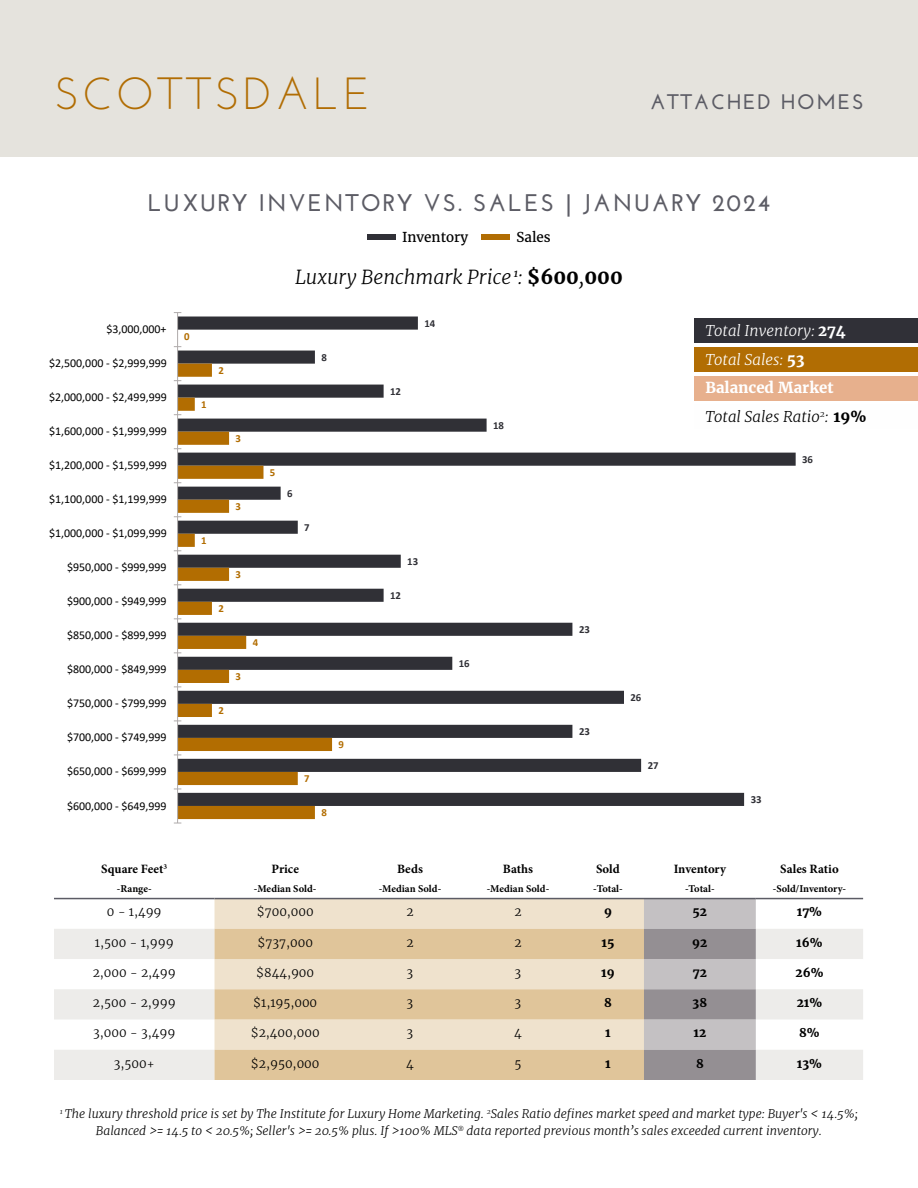
<style>
.page{position:relative;width:918px;height:1188px;background:#fff}
.page>*{position:absolute;margin:0;border:0;box-sizing:border-box;transform-origin:0 0}
.t1{font:45px "Josefin Sans";letter-spacing:.08em;color:#b16d03}
.t2{font:700 24px "Josefin Sans";letter-spacing:.08em;color:#5c5c65}
.t3{font:700 21px "Josefin Sans";letter-spacing:.08em;color:#5c5c65}
.t4{font:italic 300 19.5px "Merriweather";color:#000}
.t5{font:italic 300 15px/28.8px "Merriweather";color:#fff}
.t6{font:italic 300 15px "Merriweather";color:#000}
.t7{font:700 15px "Merriweather";color:#fff}
.t8{font:13.5px "Merriweather";color:#000}
.t9{font:700 12.75px "Minion Pro";color:#000}
.t10{font:12px "Calibri";color:#000}
.t11{font:italic 300 12px/16.5px "Merriweather";color:#000;text-align:center}
.t12{font:300 12px "Merriweather";color:#000}
.t13{font:700 12px "Merriweather";color:#000}
.t14{font:700 10.8px "Calibri";color:#303036}
.t15{font:700 10.8px "Calibri";color:#b26d01}
.t16{font:700 10.5px "Minion Pro";color:#000}
.s1{font-weight:700;font-style:normal}
</style>
<div class="page">
<div style="left:0;top:0;width:918px;height:158px;background:#e5e3dd"></div>
<svg style="left:178px;top:317px;width:618px;height:489px"></svg>
<svg style="left:178px;top:364px;width:154px;height:455px"></svg>
<hr style="left:177px;top:313px;width:1px;height:510px;background:#afabab">
<div style="left:367px;top:234px;width:29px;height:6px;background:#303037"></div>
<div style="left:482px;top:234px;width:28px;height:6px;background:#b16d03"></div>
<div style="left:215px;top:899px;width:429px;height:30px;background:#efe2cd"></div>
<svg style="left:54px;top:929px;width:809px;height:151px;fill:#edecea"></svg>
<svg style="left:215px;top:929px;width:429px;height:151px;background:#e6d0ae"></svg>
<svg style="left:644px;top:899px;width:112px;height:181px;background:#aca8ab"></svg>
<hr style="left:54px;top:898px;width:161px;height:1px;background:#5c5c65">
<hr style="left:215px;top:898px;width:141px;height:1px;background:#5c5c65">
<hr style="left:356px;top:898px;width:108px;height:1px;background:#5c5c65">
<hr style="left:464px;top:898px;width:108px;height:1px;background:#5c5c65">
<hr style="left:572px;top:898px;width:72px;height:1px;background:#5c5c65">
<hr style="left:644px;top:898px;width:112px;height:1px;background:#5c5c65">
<hr style="left:756px;top:898px;width:107px;height:1px;background:#5c5c65">
<div style="left:694px;top:376px;width:224px;height:25px;background:#e7b08d"></div>
<div style="left:694px;top:318px;width:224px;height:25px;background:#303037"></div>
<div style="left:694px;top:347px;width:224px;height:25px;background:#b16d03"></div>
<div style="left:694px;top:405px;width:224px;height:24px;background:#fefefe"></div>
<h1 class="t1" style="left:54px;top:65px;width:318px">SCOTTSDALE</h1>
<h3 class="t3" style="left:650px;top:89px;width:215px">ATTACHED HOMES</h3>
<h2 class="t2" style="left:148px;top:189px;width:624px">LUXURY INVENTORY VS. SALES | JANUARY 2024</h2>
<p class="t8" style="left:402px;top:229px;width:68px">Inventory</p>
<p class="t8" style="left:516px;top:229px;width:36px">Sales</p>
<p class="t10" style="left:106px;top:321px;width:62px">$3,000,000+</p>
<p class="t10" style="left:49px;top:355px;width:119px">$2,500,000 - $2,999,999</p>
<p class="t10" style="left:49px;top:389px;width:119px">$2,000,000 - $2,499,999</p>
<p class="t10" style="left:49px;top:423px;width:119px">$1,600,000 - $1,999,999</p>
<p class="t10" style="left:49px;top:457px;width:119px">$1,200,000 - $1,599,999</p>
<p class="t10" style="left:49px;top:491px;width:119px">$1,100,000 - $1,199,999</p>
<p class="t10" style="left:49px;top:525px;width:119px">$1,000,000 - $1,099,999</p>
<p class="t10" style="left:67px;top:559px;width:101px">$950,000 - $999,999</p>
<p class="t10" style="left:67px;top:593px;width:101px">$900,000 - $949,999</p>
<p class="t10" style="left:67px;top:627px;width:101px">$850,000 - $899,999</p>
<p class="t10" style="left:67px;top:661px;width:101px">$800,000 - $849,999</p>
<p class="t10" style="left:67px;top:695px;width:101px">$750,000 - $799,999</p>
<p class="t10" style="left:67px;top:729px;width:101px">$700,000 - $749,999</p>
<p class="t10" style="left:67px;top:763px;width:101px">$650,000 - $699,999</p>
<p class="t10" style="left:67px;top:797px;width:101px">$600,000 - $649,999</p>
<p class="t15" style="left:184px;top:329px;width:7px">0</p>
<p class="t15" style="left:201px;top:397px;width:7px">1</p>
<p class="t15" style="left:201px;top:533px;width:7px">1</p>
<p class="t15" style="left:218px;top:363px;width:7px">2</p>
<p class="t15" style="left:236px;top:431px;width:7px">3</p>
<p class="t15" style="left:236px;top:499px;width:7px">3</p>
<p class="t15" style="left:270px;top:465px;width:7px">5</p>
<p class="t15" style="left:218px;top:601px;width:7px">2</p>
<p class="t15" style="left:218px;top:703px;width:7px">2</p>
<p class="t15" style="left:236px;top:567px;width:7px">3</p>
<p class="t15" style="left:236px;top:669px;width:7px">3</p>
<p class="t15" style="left:253px;top:635px;width:7px">4</p>
<h3 class="t4" style="left:295px;top:265px;width:329px">Luxury Benchmark Price <sup>1</sup>: <span class="s1">$600</span>,<span class="s1">000</span></h3>
<p class="t14" style="left:321px;top:349px;width:7px">8</p>
<p class="t14" style="left:390px;top:384px;width:12px">12</p>
<p class="t14" style="left:424px;top:315px;width:12px">14</p>
<p class="t14" style="left:493px;top:418px;width:12px">18</p>
<p class="t14" style="left:287px;top:486px;width:7px">6</p>
<p class="t14" style="left:304px;top:520px;width:7px">7</p>
<p class="t15" style="left:304px;top:771px;width:7px">7</p>
<p class="t15" style="left:339px;top:737px;width:7px">9</p>
<p class="t15" style="left:321px;top:805px;width:7px">8</p>
<p class="t14" style="left:407px;top:554px;width:12px">13</p>
<p class="t14" style="left:390px;top:588px;width:12px">12</p>
<p class="t14" style="left:459px;top:656px;width:12px">16</p>
<p class="t14" style="left:579px;top:622px;width:12px">23</p>
<p class="t14" style="left:579px;top:724px;width:12px">23</p>
<p class="t14" style="left:631px;top:690px;width:12px">26</p>
<p class="t14" style="left:648px;top:758px;width:12px">27</p>
<p class="t5" style="left:705px;top:316px;width:142px">Total Inventory: <span class="s1">274<br></span>Total Sales: <span class="s1">53</span></p>
<p class="t7" style="left:705px;top:379px;width:130px">Balanced Market</p>
<p class="t6" style="left:705px;top:407px;width:163px">Total Sales Ratio<sup>2</sup>: <span class="s1">19%</span></p>
<p class="t14" style="left:802px;top:452px;width:12px">36</p>
<p class="t14" style="left:751px;top:792px;width:12px">33</p>
<p class="t9" style="left:101px;top:860px;width:67px">Square Feet<sup>3</sup></p>
<p class="t16" style="left:117px;top:882px;width:36px">-Range-</p>
<p class="t9" style="left:272px;top:860px;width:29px">Price</p>
<p class="t16" style="left:254px;top:882px;width:64px">-Median Sold-</p>
<p class="t9" style="left:397px;top:860px;width:27px">Beds</p>
<p class="t16" style="left:379px;top:882px;width:64px">-Median Sold-</p>
<p class="t9" style="left:503px;top:860px;width:32px">Baths</p>
<p class="t16" style="left:487px;top:882px;width:64px">-Median Sold-</p>
<p class="t9" style="left:596px;top:860px;width:25px">Sold</p>
<p class="t16" style="left:593px;top:882px;width:31px">-Total-</p>
<p class="t9" style="left:674px;top:860px;width:54px">Inventory</p>
<p class="t16" style="left:685px;top:882px;width:31px">-Total-</p>
<p class="t9" style="left:780px;top:860px;width:60px">Sales Ratio</p>
<p class="t16" style="left:773px;top:882px;width:75px">-Sold/Inventory-</p>
<p class="t12" style="left:107px;top:905px;width:56px">0 - 1,499</p>
<p class="t12" style="left:257px;top:905px;width:59px">$700,000</p>
<p class="t12" style="left:406px;top:905px;width:9px">2</p>
<p class="t12" style="left:514px;top:905px;width:9px">2</p>
<p class="t13" style="left:604px;top:905px;width:9px">9</p>
<p class="t13" style="left:693px;top:905px;width:16px">52</p>
<p class="t13" style="left:797px;top:905px;width:27px">17%</p>
<p class="t12" style="left:95px;top:935px;width:80px">1,500 - 1,999</p>
<p class="t12" style="left:257px;top:935px;width:57px">$737,000</p>
<p class="t12" style="left:406px;top:935px;width:9px">2</p>
<p class="t12" style="left:514px;top:935px;width:9px">2</p>
<p class="t13" style="left:602px;top:935px;width:14px">15</p>
<p class="t13" style="left:692px;top:935px;width:17px">92</p>
<p class="t13" style="left:796px;top:935px;width:28px">16%</p>
<p class="t12" style="left:93px;top:965px;width:84px">2,000 - 2,499</p>
<p class="t12" style="left:256px;top:965px;width:59px">$844,900</p>
<p class="t12" style="left:407px;top:965px;width:8px">3</p>
<p class="t12" style="left:515px;top:965px;width:8px">3</p>
<p class="t13" style="left:601px;top:965px;width:15px">19</p>
<p class="t13" style="left:693px;top:965px;width:16px">72</p>
<p class="t13" style="left:795px;top:965px;width:30px">26%</p>
<p class="t12" style="left:93px;top:995px;width:84px">2,500 - 2,999</p>
<p class="t12" style="left:253px;top:995px;width:66px">$1,195,000</p>
<p class="t12" style="left:407px;top:995px;width:8px">3</p>
<p class="t12" style="left:515px;top:995px;width:8px">3</p>
<p class="t13" style="left:604px;top:995px;width:9px">8</p>
<p class="t13" style="left:693px;top:995px;width:16px">38</p>
<p class="t13" style="left:797px;top:995px;width:27px">21%</p>
<p class="t12" style="left:93px;top:1026px;width:84px">3,000 - 3,499</p>
<p class="t12" style="left:251px;top:1026px;width:70px">$2,400,000</p>
<p class="t12" style="left:407px;top:1026px;width:8px">3</p>
<p class="t12" style="left:514px;top:1026px;width:9px">4</p>
<p class="t13" style="left:605px;top:1026px;width:7px">1</p>
<p class="t13" style="left:693px;top:1026px;width:14px">12</p>
<p class="t13" style="left:799px;top:1026px;width:22px">8%</p>
<p class="t12" style="left:114px;top:1056px;width:42px">3,500+</p>
<p class="t12" style="left:251px;top:1056px;width:70px">$2,950,000</p>
<p class="t12" style="left:406px;top:1056px;width:9px">4</p>
<p class="t12" style="left:514px;top:1056px;width:8px">5</p>
<p class="t13" style="left:605px;top:1056px;width:7px">1</p>
<p class="t13" style="left:696px;top:1056px;width:9px">8</p>
<p class="t13" style="left:797px;top:1056px;width:27px">13%</p>
<p class="t11" style="left:60px;top:1106px;width:800px"><sup>1</sup> The luxury threshold price is set by The Institute for Luxury Home Marketing. <sup>2</sup>Sales Ratio defines market speed and market type: Buyer's &lt; 14.5%;<br>Balanced &gt;= 14.5 to &lt; 20.5%; Seller's &gt;= 20.5% plus. If &gt;100% MLS<sup>®</sup> data reported previous month’s sales exceeded current inventory.</p>
</div>
